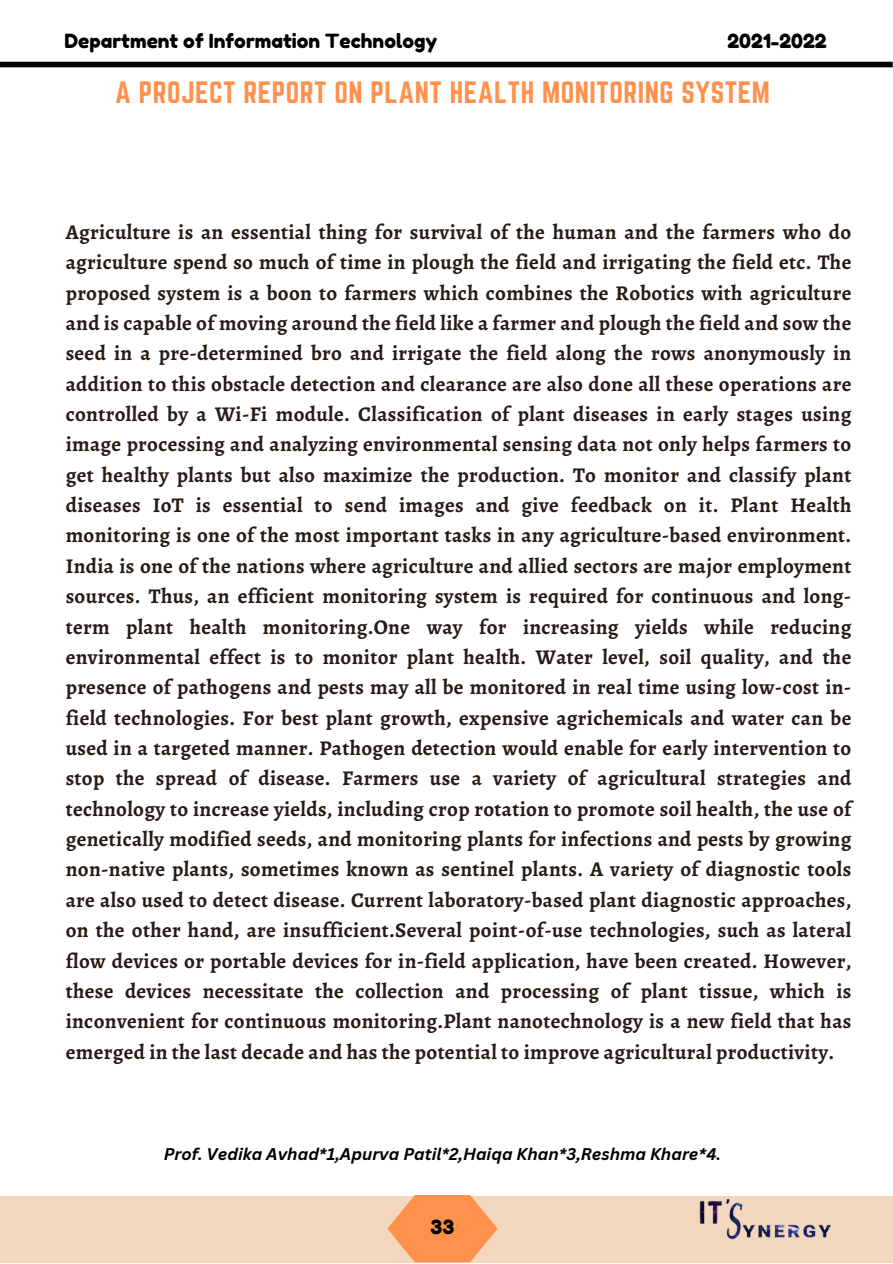
<style>
.page{position:relative;width:893px;height:1264px;background:#fff}
.page>*{position:absolute;margin:0;border:0;box-sizing:border-box;transform-origin:0 0}
.t1{font:27px "Norwester";letter-spacing:.02em;color:#ff914d}
.t2{font:700 21px/30.3px "Alegreya";letter-spacing:.015em;color:#251c14;text-align:justify}
.t3{font:19.5px "Fredoka One";color:#000}
.t4{font:italic 700 16.5px "Canva Sans";color:#000}
</style>
<div class="page">
<div style="left:0;top:1196px;width:892px;height:66px;background:#f3d7bd"></div>
<img style="left:699px;top:1199px;width:132px;height:41px">
<svg style="left:387px;top:1195px;width:110px;height:67px"></svg>
<div style="left:0;top:62px;width:892px;height:5px;background:#000"></div>
<p class="t3" style="left:65px;top:29px;width:374px">Department of Information Technology</p>
<p class="t3" style="left:727px;top:29px;width:101px">2021-2022</p>
<p class="t1" style="left:115px;top:76px;width:656px">A PROJECT REPORT ON PLANT HEALTH MONITORING SYSTEM</p>
<p class="t2" style="left:66px;top:217px;width:787px">Agriculture is an essential thing for survival of the human and the farmers who do agriculture spend so much of time in plough the field and irrigating the field etc. The proposed system is a boon to farmers which combines the Robotics with agriculture and is capable of moving around the field like a farmer and plough the field and sow the seed in a pre-determined bro and irrigate the field along the rows anonymously in addition to this obstacle detection and clearance are also done all these operations are controlled by a Wi-Fi module. Classification of plant diseases in early stages using image processing and analyzing environmental sensing data not only helps farmers to get healthy plants but also maximize the production. To monitor and classify plant diseases IoT is essential to send images and give feedback on it. Plant Health monitoring is one of the most important tasks in any agriculture-based environment.<br>India is one of the nations where agriculture and allied sectors are major employment sources. Thus, an efficient monitoring system is required for continuous and long&shy;term plant health monitoring.One way for increasing yields while reducing environmental effect is to monitor plant health. Water level, soil quality, and the presence of pathogens and pests may all be monitored in real time using low-cost in&shy;field technologies. For best plant growth, expensive agrichemicals and water can be used in a targeted manner. Pathogen detection would enable for early intervention to stop the spread of disease. Farmers use a variety of agricultural strategies and technology to increase yields, including crop rotation to promote soil health, the use of genetically modified seeds, and monitoring plants for infections and pests by growing non-native plants, sometimes known as sentinel plants. A variety of diagnostic tools are also used to detect disease. Current laboratory-based plant diagnostic approaches, on the other hand, are insufficient.Several point-of-use technologies, such as lateral flow devices or portable devices for in-field application, have been created. However, these devices necessitate the collection and processing of plant tissue, which is inconvenient for continuous monitoring.Plant nanotechnology is a new field that has emerged in the last decade and has the potential to improve agricultural productivity.</p>
<p class="t4" style="left:164px;top:1142px;width:559px">Prof. Vedika Avhad*1,Apurva Patil*2,Haiqa Khan*3,Reshma Khare*4.</p>
<p class="t3" style="left:430px;top:1215px;width:25px">33</p>
</div>
